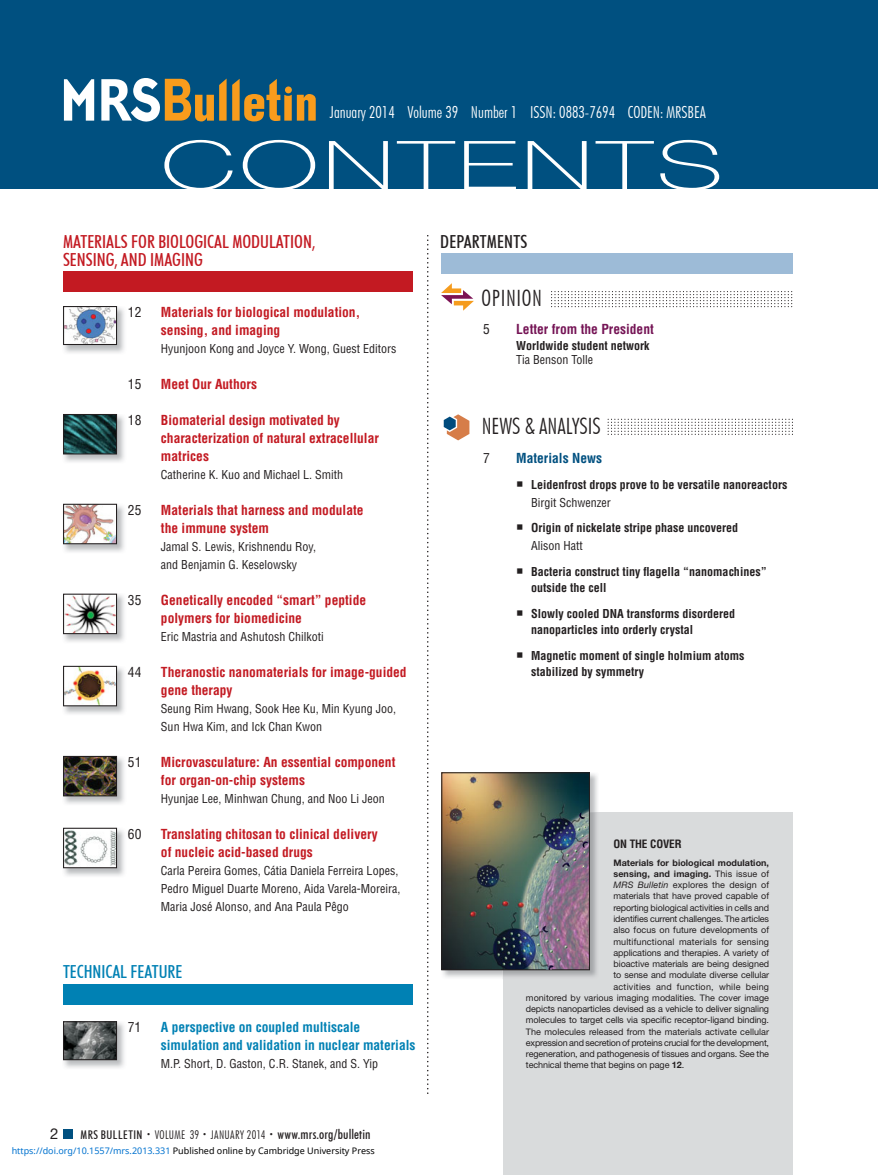
<style>
.page{position:relative;width:878px;height:1175px;background:#fff}
.page>*{position:absolute;margin:0;border:0;box-sizing:border-box;transform-origin:0 0}
.t1{font:100 67.5px "Helvetica Neue LT Std";letter-spacing:.035em;color:#fff;scale:1.58 1}
.t2{font:300 condensed 22.5px "Futura BT";color:#231f20}
.t3{font:300 condensed 22.5px "Futura BT";letter-spacing:.03em;color:#231f20}
.t4{font:500 condensed 18px/18px "Futura BT";color:#c31a22}
.t5{font:500 condensed 18px "Futura BT";color:#0081b4}
.t6{font:500 condensed 18px "Futura BT";letter-spacing:.01em;color:#231f20}
.t7{font:300 condensed 16.5px "Futura BT";color:#fff}
.t8{font:15px "Helvetica Neue LT Std";color:#231f20}
.t9{font:700 condensed 13.5px/18px "Helvetica LT Std";color:#c31a22}
.t10{font:700 condensed 13.5px/18px "Helvetica LT Std";color:#0081b4}
.t11{font:500 condensed 13.5px "Futura BT";letter-spacing:.01em;color:#231f20}
.t12{font:700 condensed 13.5px "Helvetica LT Std";color:#751455}
.t13{font:condensed 13.5px "Helvetica LT Std";color:#231f20}
.t14{font:700 condensed 13.5px "Helvetica LT Std";color:#005080}
.t15{font:condensed 12px/18px "Helvetica LT Std";color:#231f20}
.t16{font:700 condensed 12px/16.5px "Helvetica LT Std";color:#231f20}
.t17{font:700 condensed 11.25px "Helvetica LT Std";letter-spacing:-.01em;color:#231f20}
.t18{font:9px "Helvetica Neue LT Std";letter-spacing:-.01em;color:#231f20}
.t19{font:9px "Noto Sans";color:#000}
.t20{font:700 9px "Helvetica Neue LT Std";letter-spacing:.005em;color:#231f20}
.t21{font:9px "Helvetica Neue LT Std";letter-spacing:.02em;color:#231f20}
.t22{font:9px "Helvetica Neue LT Std";letter-spacing:.025em;color:#231f20}
.t23{font:9px "Helvetica Neue LT Std";letter-spacing:.015em;color:#231f20}
.s1{font-size:12px}
.s2{font-weight:300;font-size:7.5px}
.s3{font-weight:300;font-size:12px}
.s4{color:#0172cf}
.s5{font-weight:400}
.s6{font-style:italic}
.s7{font-weight:700}
</style>
<div class="page">
<div style="left:0;top:0;width:878px;height:189px;background:#005080"></div>
<svg style="left:64px;top:79px;width:30px;height:42px"></svg>
<svg style="left:101px;top:78px;width:215px;height:44px"></svg>
<div style="left:285px;top:86px;width:7px;height:7px;background:#f99c1c;border-radius:50%"></div>
<svg style="left:427px;top:235px;width:1px;height:859px"></svg>
<div style="left:63px;top:271px;width:349px;height:21px;background:#c31a22"></div>
<img style="left:63px;top:594px;width:61px;height:48px">
<svg style="left:63px;top:593px;width:54px;height:41px"></svg>
<img style="left:63px;top:306px;width:61px;height:47px">
<svg style="left:63px;top:306px;width:54px;height:39px"></svg>
<img style="left:63px;top:666px;width:61px;height:48px">
<svg style="left:63px;top:666px;width:54px;height:40px"></svg>
<img style="left:63px;top:414px;width:61px;height:48px">
<svg style="left:63px;top:414px;width:54px;height:40px;background:#1c4748"></svg>
<img style="left:63px;top:504px;width:61px;height:48px">
<img style="left:63px;top:504px;width:54px;height:40px">
<div style="left:63px;top:1130px;width:9px;height:8px;background:#005080"></div>
<div style="left:502px;top:812px;width:290px;height:362px;background:#d9dbdc"></div>
<img style="left:441px;top:773px;width:157px;height:205px">
<img style="left:502px;top:812px;width:96px;height:167px">
<img style="left:441px;top:772px;width:149px;height:198px">
<img style="left:63px;top:1021px;width:61px;height:47px">
<svg style="left:63px;top:1021px;width:54px;height:39px;background:#585b5b"></svg>
<div style="left:63px;top:983px;width:349px;height:21px;background:#0081b4"></div>
<img style="left:63px;top:756px;width:61px;height:48px">
<img style="left:63px;top:756px;width:54px;height:40px">
<svg style="left:607px;top:419px;width:186px;height:16px"></svg>
<svg style="left:443px;top:414px;width:26px;height:26px"></svg>
<div style="left:441px;top:254px;width:351px;height:20px;background:#9dbbd7"></div>
<svg style="left:551px;top:291px;width:241px;height:16px"></svg>
<svg style="left:441px;top:283px;width:33px;height:28px"></svg>
<img style="left:63px;top:828px;width:61px;height:48px">
<svg style="left:63px;top:827px;width:54px;height:41px"></svg>
<img style="left:451px;top:813px;width:131px;height:18px">
<img style="left:480px;top:869px;width:89px;height:100px">
<p class="t7" style="left:330px;top:102px;width:377px">January 2014 Volume 39 Number 1 ISSN: 0883-7694 CODEN: MRSBEA</p>
<p class="t1" style="left:160px;top:141px;width:357px">CONTENTS</p>
<p class="t4" style="left:63px;top:232px;width:254px">MATERIALS FOR BIOLOGICAL MODULATION,<br>SENSING, AND IMAGING</p>
<p class="t13" style="left:128px;top:307px;width:15px">12</p>
<p class="t9" style="left:161px;top:305px;width:201px">Materials for biological modulation, sensing, and imaging</p>
<p class="t15" style="left:161px;top:341px;width:237px">Hyunjoon Kong and Joyce Y. Wong, Guest Editors</p>
<p class="t13" style="left:128px;top:379px;width:15px">15</p>
<p class="t9" style="left:161px;top:377px;width:97px">Meet Our Authors</p>
<p class="t13" style="left:128px;top:415px;width:15px">18</p>
<p class="t9" style="left:161px;top:413px;width:219px">Biomaterial design motivated by characterization of natural extracellular matrices</p>
<p class="t15" style="left:161px;top:467px;width:183px">Catherine K. Kuo and Michael L. Smith</p>
<p class="t13" style="left:128px;top:505px;width:15px">25</p>
<p class="t9" style="left:161px;top:503px;width:204px">Materials that harness and modulate the immune system</p>
<p class="t15" style="left:161px;top:539px;width:156px">Jamal S. Lewis, Krishnendu Roy, and Benjamin G. Keselowsky</p>
<p class="t13" style="left:128px;top:595px;width:15px">35</p>
<p class="t9" style="left:161px;top:593px;width:207px">Genetically encoded “smart” peptide polymers for biomedicine</p>
<p class="t15" style="left:161px;top:629px;width:164px">Eric Mastria and Ashutosh Chilkoti</p>
<p class="t13" style="left:128px;top:667px;width:15px">44</p>
<p class="t9" style="left:161px;top:665px;width:247px">Theranostic nanomaterials for image-guided gene therapy</p>
<p class="t15" style="left:161px;top:701px;width:236px">Seung Rim Hwang, Sook Hee Ku, Min Kyung Joo,<br>Sun Hwa Kim, and Ick Chan Kwon</p>
<p class="t13" style="left:128px;top:757px;width:15px">51</p>
<p class="t9" style="left:161px;top:755px;width:236px">Microvasculature: An essential component for organ-on-chip systems</p>
<p class="t15" style="left:161px;top:791px;width:225px">Hyunjae Lee, Minhwan Chung, and Noo Li Jeon</p>
<p class="t13" style="left:128px;top:829px;width:15px">60</p>
<p class="t9" style="left:161px;top:827px;width:218px">Translating chitosan to clinical delivery of nucleic acid-based drugs</p>
<p class="t15" style="left:161px;top:863px;width:241px">Carla Pereira Gomes, Cátia Daniela Ferreira Lopes,<br>Pedro Miguel Duarte Moreno, Aida Varela-Moreira,<br>Maria José Alonso, and Ana Paula Pêgo</p>
<p class="t5" style="left:63px;top:960px;width:121px">TECHNICAL FEATURE</p>
<p class="t13" style="left:128px;top:1022px;width:15px">71</p>
<p class="t10" style="left:161px;top:1020px;width:256px">A perspective on coupled multiscale simulation and validation in nuclear materials</p>
<p class="t15" style="left:161px;top:1056px;width:219px">M.P. Short, D. Gaston, C.R. Stanek, and S. Yip</p>
<p class="t8" style="left:50px;top:1128px;width:10px">2</p>
<p class="t11" style="left:81px;top:1126px;width:291px"><span class="s1">MRS BULLETIN</span> <span class="s2">•</span> <span class="s3">VOLUME 39</span> <span class="s2">•</span> <span class="s3">JANUARY 2014</span> <span class="s2">•</span> www.mrs.org/bulletin</p>
<p class="t19" style="left:12px;top:1143px;width:364px"><span class="s4">https://doi.org/10.1557/mrs.2013.331</span> Published online by Cambridge University Press</p>
<p class="t6" style="left:440px;top:231px;width:88px">DEPARTMENTS</p>
<p class="t3" style="left:481px;top:284px;width:62px">OPINION</p>
<p class="t13" style="left:483px;top:324px;width:8px">5</p>
<p class="t12" style="left:516px;top:324px;width:139px">Letter from the President</p>
<p class="t16" style="left:516px;top:340px;width:135px;line-height:14.4px">Worldwide student network<br><span class="s5">Tia Benson Tolle</span></p>
<p class="t2" style="left:481px;top:413px;width:120px">NEWS &amp; ANALYSIS</p>
<p class="t13" style="left:483px;top:453px;width:8px">7</p>
<p class="t14" style="left:516px;top:453px;width:87px">Materials News</p>
<p class="t16" style="left:531px;top:477px;width:257px;line-height:18px">Leidenfrost drops prove to be versatile nanoreactors<br><span class="s5">Birgit Schwenzer</span></p>
<p class="t16" style="left:531px;top:520px;width:208px;line-height:18px">Origin of nickelate stripe phase uncovered<br><span class="s5">Alison Hatt</span></p>
<p class="t16" style="left:531px;top:564px;width:237px">Bacteria construct tiny flagella “nanomachines” outside the cell</p>
<p class="t16" style="left:531px;top:606px;width:205px">Slowly cooled DNA transforms disordered nanoparticles into orderly crystal</p>
<p class="t16" style="left:531px;top:648px;width:215px">Magnetic moment of single holmium atoms stabilized by symmetry</p>
<p class="t17" style="left:613px;top:840px;width:70px">ON THE COVER</p>
<p class="t20" style="left:613px;top:859px;width:157px">Materials for biological modulation,</p>
<p class="t20" style="left:613px;top:870px;width:157px">sensing, and imaging. <span class="s5">This issue of</span></p>
<p class="t23" style="left:613px;top:881px;width:157px"><span class="s6">MRS Bulletin</span> explores the design of</p>
<p class="t18" style="left:613px;top:893px;width:157px">materials that have proved capable of</p>
<p class="t18" style="left:613px;top:904px;width:157px">reporting biological activities in cells and</p>
<p class="t18" style="left:613px;top:915px;width:157px">identifies current challenges. The articles</p>
<p class="t18" style="left:613px;top:926px;width:157px">also focus on future developments of</p>
<p class="t21" style="left:613px;top:938px;width:157px">multifunctional materials for sensing</p>
<p class="t18" style="left:613px;top:949px;width:157px">applications and therapies. A variety of</p>
<p class="t18" style="left:613px;top:960px;width:157px">bioactive materials are being designed</p>
<p class="t18" style="left:613px;top:971px;width:157px">to sense and modulate diverse cellular</p>
<p class="t22" style="left:613px;top:983px;width:157px">activities and function, while being</p>
<p class="t18" style="left:526px;top:994px;width:244px">monitored by various imaging modalities. The cover image</p>
<p class="t18" style="left:526px;top:1005px;width:245px">depicts nanoparticles devised as a vehicle to deliver signaling</p>
<p class="t18" style="left:526px;top:1016px;width:245px">molecules to target cells via specific receptor-ligand binding.</p>
<p class="t18" style="left:526px;top:1028px;width:244px">The molecules released from the materials activate cellular</p>
<p class="t18" style="left:526px;top:1039px;width:245px">expression and secretion of proteins crucial for the development,</p>
<p class="t18" style="left:526px;top:1050px;width:245px">regeneration, and pathogenesis of tissues and organs. See the</p>
<p class="t18" style="left:526px;top:1061px;width:160px">technical theme that begins on page <span class="s7">12</span>.</p>
</div>
